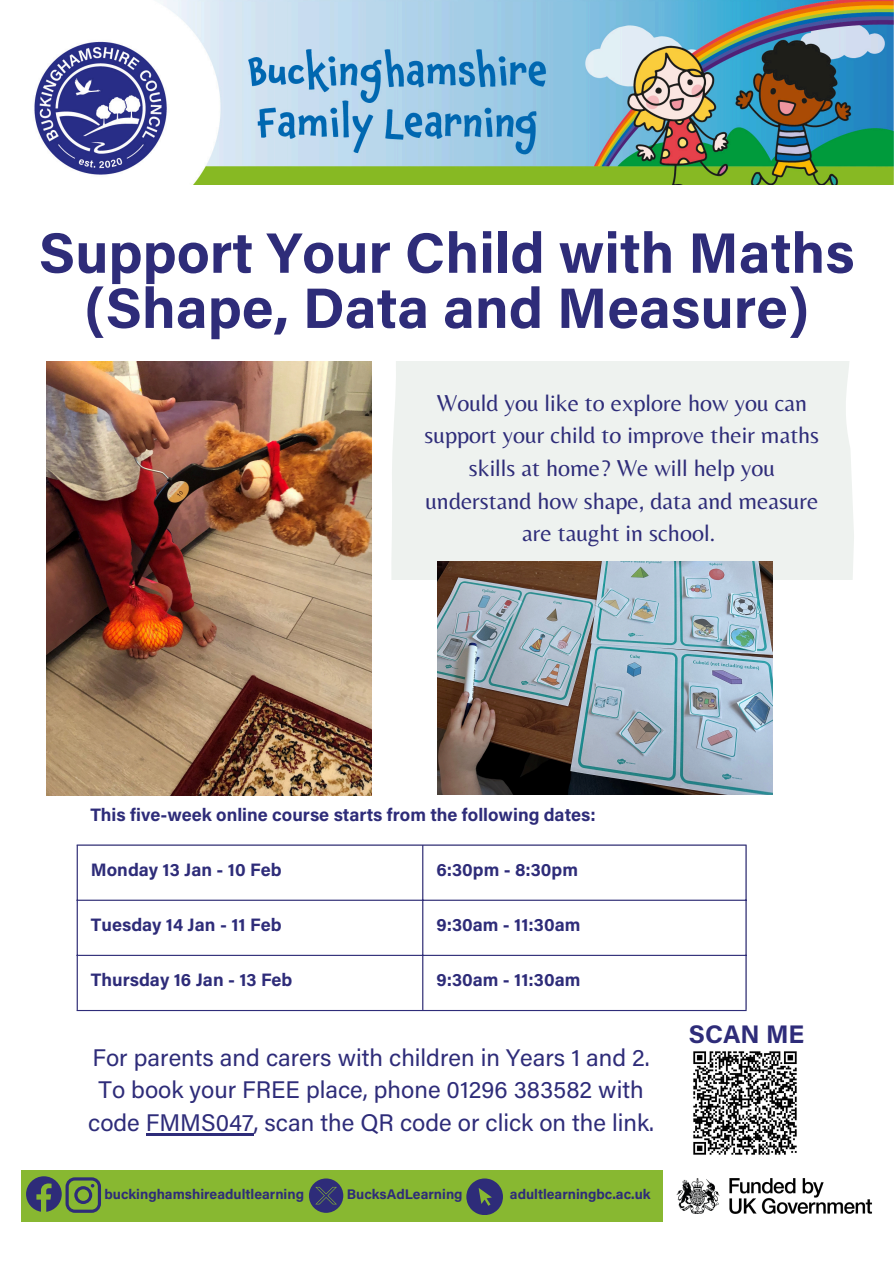
<style>
.page{position:relative;width:894px;height:1264px;background:#fff}
.page>*{position:absolute;margin:0;border:0;box-sizing:border-box;transform-origin:0 0}
.t1{font:700 57px/55.2px "Acumin Pro";color:#2e2c79;text-align:center}
.t2{font:700 25.35px "Acumin Pro";color:#2e2c79}
.t3{font:24px/32.7px "Belleza";color:#2e2c79;text-align:center}
.t4{font:24px/32.7px "Acumin Pro";color:#2e2c79;text-align:center}
.t5{font:700 18px "Acumin Pro";color:#2e2c79}
.t6{font:700 13.95px "Acumin Pro";color:#2e2c79}
</style>
<div class="page">
<img style="left:34px;top:0;width:858px;height:184px">
<img style="left:676px;top:1178px;width:196px;height:36px">
<div style="left:21px;top:1169px;width:641px;height:52px;background:#88b831"></div>
<svg style="left:309px;top:1178px;width:34px;height:34px"></svg>
<svg style="left:26px;top:1176px;width:75px;height:36px"></svg>
<svg style="left:466px;top:1178px;width:36px;height:36px"></svg>
<div style="left:391px;top:362px;width:463px;height:218px;background:#eef2ef"></div>
<img style="left:693px;top:1051px;width:104px;height:104px">
<hr style="left:146px;top:1133px;width:107px;height:2px;background:#2e2c79">
<hr style="left:77px;top:845px;width:1px;height:164px;background:#2e2c79">
<hr style="left:422px;top:845px;width:1px;height:164px;background:#2e2c79">
<hr style="left:745px;top:845px;width:1px;height:164px;background:#2e2c79">
<hr style="left:77px;top:844px;width:669px;height:1px;background:#2e2c79">
<hr style="left:77px;top:899px;width:669px;height:1px;background:#2e2c79">
<hr style="left:77px;top:954px;width:669px;height:1px;background:#2e2c79">
<hr style="left:77px;top:1009px;width:669px;height:2px;background:#2e2c79">
<img style="left:437px;top:561px;width:334px;height:233px">
<img style="left:46px;top:362px;width:325px;height:433px">
<p class="t1" style="left:39px;top:232px;width:817px">Support Your Child with Maths (Shape, Data and Measure)</p>
<p class="t3" style="left:424px;top:386px;width:396px">Would you like to explore how you can support your child to improve their maths skills at home? We will help you understand how shape, data and measure are taught in school.</p>
<p class="t5" style="left:90px;top:808px;width:507px">This five-week online course starts from the following dates:</p>
<p class="t5" style="left:91px;top:862px;width:192px">Monday 13 Jan - 10 Feb</p>
<p class="t5" style="left:436px;top:862px;width:143px">6:30pm - 8:30pm</p>
<p class="t5" style="left:91px;top:917px;width:192px">Tuesday 14 Jan - 11 Feb</p>
<p class="t5" style="left:436px;top:917px;width:145px">9:30am - 11:30am</p>
<h3 class="t5" style="left:91px;top:973px;width:203px">Thursday 16 Jan - 13 Feb</h3>
<h2 class="t5" style="left:436px;top:973px;width:145px">9:30am - 11:30am</h2>
<p class="t4" style="left:88px;top:1043px;width:567px">For parents and carers with children in Years 1 and 2.<br>To book your FREE place, phone 01296 383582 with code FMMS047, scan the QR code or click on the link.</p>
<p class="t6" style="left:104px;top:1189px;width:201px">buckinghamshireadultlearning</p>
<h1 class="t6" style="left:347px;top:1189px;width:117px">BucksAdLearning</h1>
<p class="t6" style="left:509px;top:1189px;width:142px">adultlearningbc.ac.uk</p>
<h3 class="t2" style="left:688px;top:1024px;width:117px">SCAN ME</h3>
</div>
